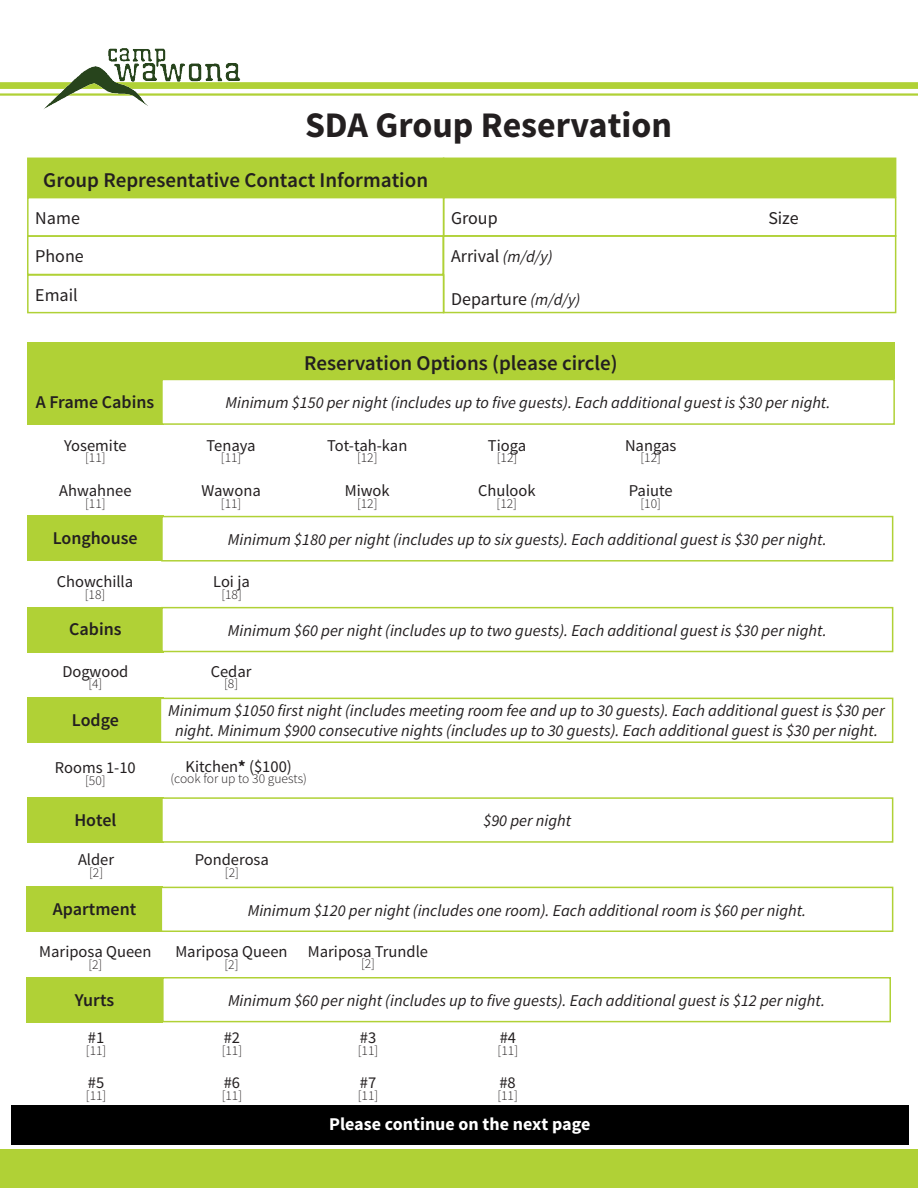
<style>
.page{position:relative;width:918px;height:1188px;background:#fff}
.page>*{position:absolute;margin:0;border:0;box-sizing:border-box;transform-origin:0 0}
.t1{font:700 36px "Source Sans Pro";color:#231f20}
.t2{font:600 21px "Source Sans Pro";color:#231f20}
.t3{font:18px "Source Sans Pro";color:#231f20}
.t4{font:600 18px "Source Sans Pro";color:#231f20}
.t5{font:700 18px "Source Sans Pro";color:#fff}
.t6{font:italic 16.5px/19.8px "Source Sans Pro";color:#231f20;text-align:center}
.t7{font:16.5px "Source Sans Pro";color:#231f20}
.t8{font:300 13.5px "Source Sans Pro";color:#231f20}
.s1{font-style:italic;font-size:16.5px}
.s2{font-weight:700}
</style>
<div class="page">
<div style="left:0;top:82px;width:918px;height:7px;background:#b0d136"></div>
<hr style="left:0;top:93px;width:918px;height:3px;background:#b0d136">
<div style="left:0;top:1149px;width:918px;height:39px;background:#b0d136"></div>
<img style="left:7px;top:48px;width:264px;height:61px">
<div style="left:11px;top:1105px;width:897px;height:40px;background:#000"></div>
<div style="left:28px;top:158px;width:416px;height:39px;background:#b0d136"></div>
<div style="left:443px;top:158px;width:453px;height:39px;background:#b0d136"></div>
<div style="left:27px;top:197px;width:417px;height:40px;border:2px solid #b0d136"></div>
<div style="left:27px;top:235px;width:417px;height:40px;border:2px solid #b0d136"></div>
<div style="left:443px;top:197px;width:453px;height:40px;border:2px solid #b0d136"></div>
<div style="left:27px;top:274px;width:417px;height:39px;border:2px solid #b0d136"></div>
<div style="left:443px;top:235px;width:453px;height:78px;border:2px solid #b0d136"></div>
<div style="left:27px;top:343px;width:868px;height:38px;background:#b0d136"></div>
<div style="left:27px;top:379px;width:136px;height:46px;background:#b0d136"></div>
<div style="left:161px;top:379px;width:734px;height:46px;border:2px solid #b0d136"></div>
<div style="left:27px;top:516px;width:136px;height:45px;background:#b0d136"></div>
<div style="left:161px;top:516px;width:732px;height:46px;border:2px solid #b0d136"></div>
<div style="left:27px;top:607px;width:136px;height:45px;background:#b0d136"></div>
<div style="left:161px;top:607px;width:732px;height:45px;border:2px solid #b0d136"></div>
<div style="left:27px;top:698px;width:136px;height:45px;background:#b0d136"></div>
<div style="left:27px;top:797px;width:136px;height:46px;background:#b0d136"></div>
<div style="left:161px;top:797px;width:732px;height:46px;border:2px solid #b0d136"></div>
<div style="left:160px;top:698px;width:733px;height:45px;border:2px solid #b0d136"></div>
<div style="left:27px;top:887px;width:136px;height:45px;background:#b0d136"></div>
<div style="left:161px;top:887px;width:732px;height:45px;border:2px solid #b0d136"></div>
<div style="left:27px;top:977px;width:136px;height:45px;background:#b0d136"></div>
<div style="left:162px;top:977px;width:729px;height:45px;border:2px solid #b0d136"></div>
<p class="t1" style="left:305px;top:102px;width:369px">SDA Group Reservation</p>
<p class="t2" style="left:43px;top:167px;width:386px">Group Representative Contact Information</p>
<p class="t3" style="left:35px;top:207px;width:46px">Name</p>
<p class="t3" style="left:35px;top:245px;width:50px">Phone</p>
<p class="t3" style="left:451px;top:207px;width:48px">Group</p>
<p class="t3" style="left:768px;top:207px;width:32px">Size</p>
<p class="t3" style="left:451px;top:245px;width:103px">Arrival <span class="s1">(m/d/y)</span></p>
<p class="t3" style="left:451px;top:288px;width:131px">Departure <span class="s1">(m/d/y)</span></p>
<p class="t3" style="left:35px;top:284px;width:44px">Email</p>
<p class="t4" style="left:36px;top:391px;width:120px">A Frame Cabins</p>
<p class="t7" style="left:64px;top:435px;width:64px">Yosemite</p>
<p class="t8" style="left:85px;top:450px;width:22px">[11]</p>
<p class="t7" style="left:59px;top:480px;width:74px">Ahwahnee</p>
<p class="t8" style="left:85px;top:495px;width:22px">[11]</p>
<p class="t4" style="left:53px;top:527px;width:86px">Longhouse</p>
<p class="t7" style="left:57px;top:571px;width:78px">Chowchilla</p>
<p class="t8" style="left:85px;top:586px;width:22px">[18]</p>
<p class="t2" style="left:304px;top:350px;width:315px">Reservation Options (please circle)</p>
<p class="t6" style="left:226px;top:392px;width:607px">Minimum $150 per night (includes up to five guests). Each additional guest is $30 per night.</p>
<p class="t7" style="left:207px;top:435px;width:51px">Tenaya</p>
<p class="t8" style="left:221px;top:450px;width:22px">[11]</p>
<p class="t7" style="left:202px;top:480px;width:61px">Wawona</p>
<p class="t8" style="left:221px;top:495px;width:22px">[11]</p>
<p class="t7" style="left:327px;top:435px;width:82px">Tot-tah-kan</p>
<p class="t8" style="left:357px;top:450px;width:22px">[12]</p>
<p class="t7" style="left:345px;top:480px;width:46px">Miwok</p>
<p class="t8" style="left:357px;top:495px;width:22px">[12]</p>
<p class="t7" style="left:488px;top:435px;width:40px">Tioga</p>
<p class="t8" style="left:497px;top:450px;width:22px">[12]</p>
<p class="t7" style="left:478px;top:480px;width:59px">Chulook</p>
<p class="t8" style="left:497px;top:495px;width:22px">[12]</p>
<p class="t7" style="left:625px;top:435px;width:53px">Nangas</p>
<p class="t8" style="left:641px;top:450px;width:22px">[12]</p>
<p class="t7" style="left:629px;top:480px;width:45px">Paiute</p>
<p class="t8" style="left:641px;top:495px;width:22px">[10]</p>
<p class="t6" style="left:228px;top:529px;width:600px">Minimum $180 per night (includes up to six guests). Each additional guest is $30 per night.</p>
<p class="t7" style="left:213px;top:572px;width:38px">Loi ja</p>
<p class="t8" style="left:221px;top:586px;width:22px">[18]</p>
<p class="t4" style="left:69px;top:618px;width:54px">Cabins</p>
<p class="t6" style="left:228px;top:620px;width:600px">Minimum $60 per night (includes up to two guests). Each additional guest is $30 per night.</p>
<p class="t7" style="left:62px;top:661px;width:68px">Dogwood</p>
<p class="t8" style="left:88px;top:676px;width:15px">[4]</p>
<p class="t7" style="left:211px;top:661px;width:42px">Cedar</p>
<p class="t8" style="left:224px;top:676px;width:15px">[8]</p>
<p class="t4" style="left:72px;top:709px;width:48px">Lodge</p>
<p class="t7" style="left:55px;top:758px;width:82px">Rooms 1-10</p>
<p class="t8" style="left:85px;top:772px;width:22px">[50]</p>
<p class="t6" style="left:168px;top:701px;width:718px">Minimum $1050 first night (includes meeting room fee and up to 30 guests). Each additional guest is $30 per night. Minimum $900 consecutive nights (includes up to 30 guests). Each additional guest is $30 per night.</p>
<p class="t7" style="left:186px;top:756px;width:108px">Kitchen<span class="s2">*</span> ($100)</p>
<p class="t8" style="left:170px;top:771px;width:138px">(cook for up to 30 guests)</p>
<p class="t4" style="left:74px;top:809px;width:44px">Hotel</p>
<p class="t6" style="left:483px;top:811px;width:89px">$90 per night</p>
<p class="t7" style="left:78px;top:849px;width:38px">Alder</p>
<p class="t8" style="left:89px;top:864px;width:15px">[2]</p>
<p class="t4" style="left:53px;top:898px;width:85px">Apartment</p>
<p class="t7" style="left:39px;top:941px;width:114px">Mariposa Queen</p>
<p class="t8" style="left:88px;top:956px;width:15px">[2]</p>
<p class="t4" style="left:75px;top:988px;width:41px">Yurts</p>
<p class="t7" style="left:88px;top:1027px;width:18px">#1</p>
<p class="t8" style="left:86px;top:1042px;width:22px">[11]</p>
<p class="t7" style="left:88px;top:1073px;width:18px">#5</p>
<p class="t8" style="left:86px;top:1087px;width:22px">[11]</p>
<p class="t7" style="left:195px;top:849px;width:76px">Ponderosa</p>
<p class="t8" style="left:225px;top:864px;width:15px">[2]</p>
<p class="t6" style="left:248px;top:900px;width:560px">Minimum $120 per night (includes one room). Each additional room is $60 per night.</p>
<p class="t7" style="left:175px;top:941px;width:114px">Mariposa Queen</p>
<p class="t8" style="left:224px;top:956px;width:15px">[2]</p>
<p class="t7" style="left:308px;top:941px;width:122px">Mariposa Trundle</p>
<p class="t8" style="left:361px;top:956px;width:15px">[2]</p>
<p class="t6" style="left:228px;top:991px;width:599px">Minimum $60 per night (includes up to five guests). Each additional guest is $12 per night.</p>
<p class="t7" style="left:224px;top:1027px;width:18px">#2</p>
<p class="t8" style="left:222px;top:1042px;width:22px">[11]</p>
<p class="t7" style="left:224px;top:1073px;width:18px">#6</p>
<p class="t8" style="left:222px;top:1087px;width:22px">[11]</p>
<p class="t7" style="left:360px;top:1027px;width:18px">#3</p>
<p class="t8" style="left:358px;top:1042px;width:22px">[11]</p>
<p class="t7" style="left:360px;top:1073px;width:18px">#7</p>
<p class="t8" style="left:358px;top:1087px;width:22px">[11]</p>
<p class="t7" style="left:500px;top:1027px;width:18px">#4</p>
<p class="t8" style="left:498px;top:1042px;width:22px">[11]</p>
<p class="t7" style="left:499px;top:1073px;width:18px">#8</p>
<p class="t8" style="left:497px;top:1087px;width:22px">[11]</p>
<p class="t5" style="left:329px;top:1113px;width:263px">Please continue on the next page</p>
</div>
